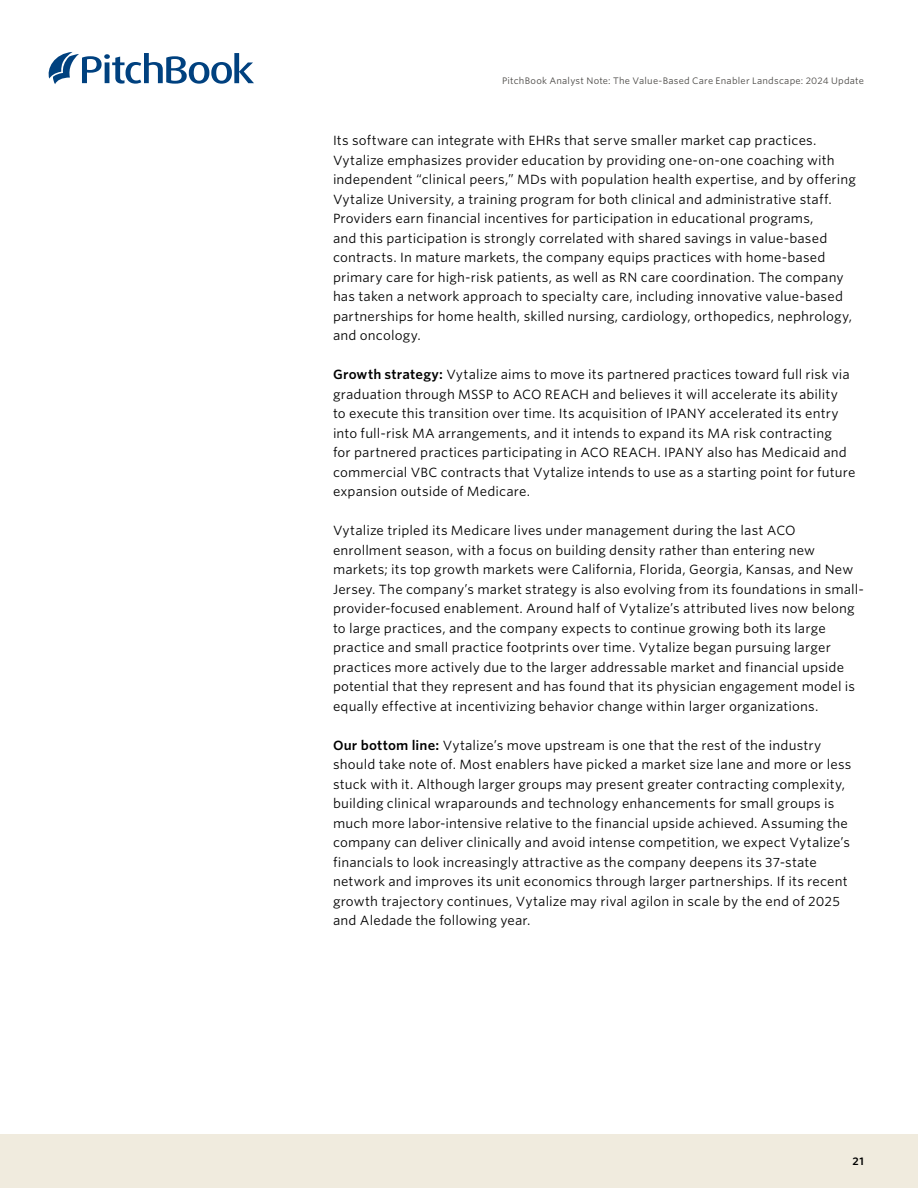
<style>
.page{position:relative;width:918px;height:1188px;background:#fff}
.page>*{position:absolute;margin:0;border:0;box-sizing:border-box;transform-origin:0 0}
.AN_Body_copy{font:12.75px/19.5px "Whitney S Sm";letter-spacing:.01em;color:#000}
.t1{font:600 10.5px "Whitney S Sm";color:#000}
.t2{font:9px "Whitney S Sm";letter-spacing:.025em;color:#484643}
.s1{font-weight:600}
</style>
<div class="page">
<div style="left:0;top:1134px;width:918px;height:54px;background:#f0ebde"></div>
<svg style="left:49px;top:52px;width:205px;height:32px"></svg>
<p class="t2" style="left:502px;top:75px;width:363px">PitchBook Analyst Note: The Value-Based Care Enabler Landscape: 2024 Update</p>
<p class="AN_Body_copy" style="left:333px;top:131px;width:525px">Its software can integrate with EHRs that serve smaller market cap practices.<br>Vytalize emphasizes provider education by providing one-on-one coaching with independent “clinical peers,” MDs with population health expertise, and by offering Vytalize University, a training program for both clinical and administrative staff.<br>Providers earn financial incentives for participation in educational programs,<br>and this participation is strongly correlated with shared savings in value-based contracts. In mature markets, the company equips practices with home-based primary care for high-risk patients, as well as RN care coordination. The company has taken a network approach to specialty care, including innovative value-based partnerships for home health, skilled nursing, cardiology, orthopedics, nephrology, and oncology.</p>
<p class="AN_Body_copy" style="left:333px;top:365px;width:524px"><span class="s1">Growth strategy:</span> Vytalize aims to move its partnered practices toward full risk via graduation through MSSP to ACO REACH and believes it will accelerate its ability<br>to execute this transition over time. Its acquisition of IPANY accelerated its entry into full-risk MA arrangements, and it intends to expand its MA risk contracting<br>for partnered practices participating in ACO REACH. IPANY also has Medicaid and commercial VBC contracts that Vytalize intends to use as a starting point for future expansion outside of Medicare.</p>
<p class="AN_Body_copy" style="left:333px;top:521px;width:532px">Vytalize tripled its Medicare lives under management during the last ACO enrollment season, with a focus on building density rather than entering new markets; its top growth markets were California, Florida, Georgia, Kansas, and New Jersey. The company’s market strategy is also evolving from its foundations in small&shy;provider-focused enablement. Around half of Vytalize’s attributed lives now belong to large practices, and the company expects to continue growing both its large practice and small practice footprints over time. Vytalize began pursuing larger practices more actively due to the larger addressable market and financial upside potential that they represent and has found that its physician engagement model is equally effective at incentivizing behavior change within larger organizations.</p>
<p class="AN_Body_copy" style="left:333px;top:735px;width:520px"><span class="s1">Our bottom line:</span> Vytalize’s move upstream is one that the rest of the industry should take note of. Most enablers have picked a market size lane and more or less stuck with it. Although larger groups may present greater contracting complexity, building clinical wraparounds and technology enhancements for small groups is much more labor-intensive relative to the financial upside achieved. Assuming the company can deliver clinically and avoid intense competition, we expect Vytalize’s financials to look increasingly attractive as the company deepens its 37-state network and improves its unit economics through larger partnerships. If its recent growth trajectory continues, Vytalize may rival agilon in scale by the end of 2025 and Aledade the following year.</p>
<p class="t1" style="left:853px;top:1154px;width:13px">21</p>
</div>
